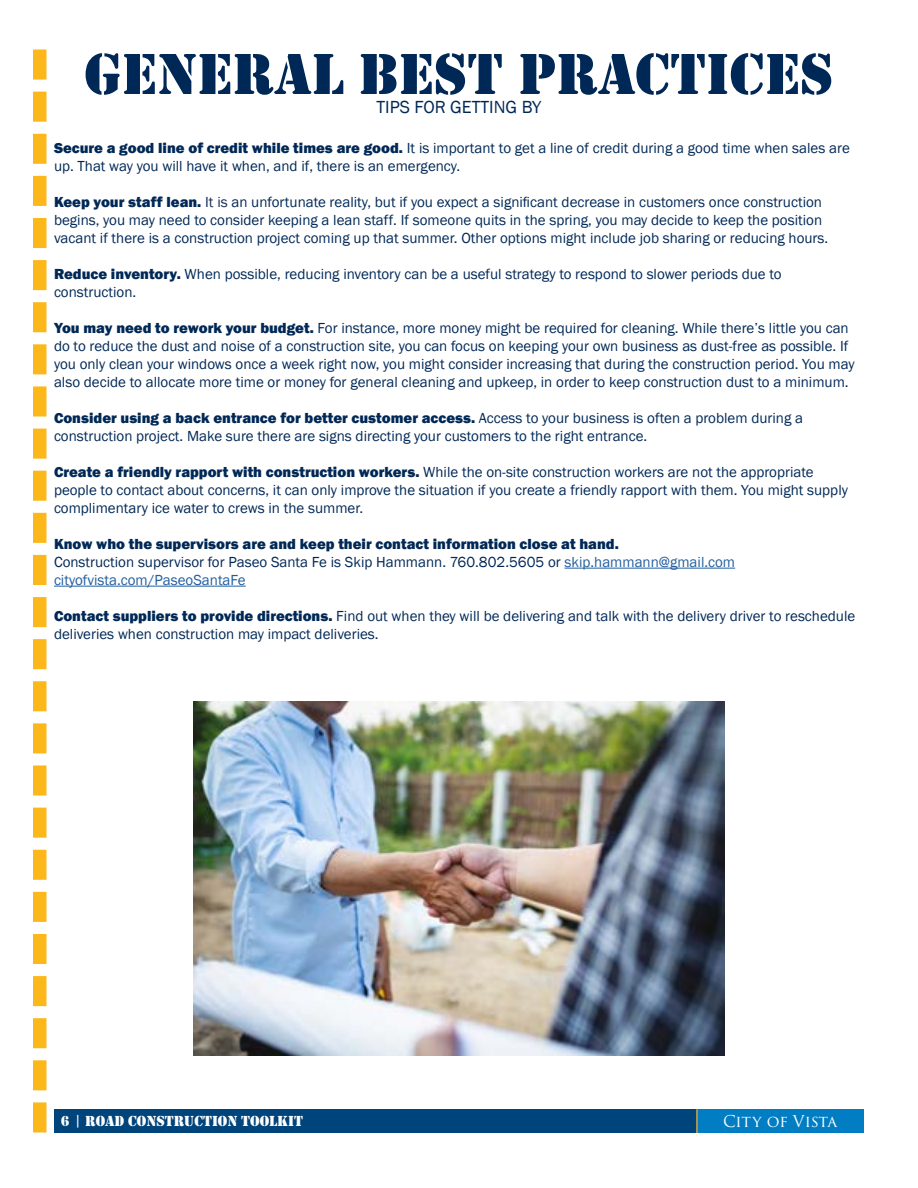
<style>
.page{position:relative;width:918px;height:1188px;background:#fff}
.page>*{position:absolute;margin:0;border:0;box-sizing:border-box;transform-origin:0 0}
.t1{font:60px "Stencil";color:#002856}
.t2{font:18px "Franklin Gothic";color:#002856}
.t3{font:15.9px "Trajan Pro 3";letter-spacing:-.015em;color:#fff}
.t4{font:15px/18px "Franklin Gothic";color:#002856}
.t5{font:800 15px/18px "Franklin Gothic";color:#002856}
.t6{font:15px "Stencil";color:#fff}
.s1{font-weight:800}
.s2{color:#172b54}
.s3{font-weight:400}
.s4{font-weight:400;color:#215e9e}
.s5{font-family:"Franklin Gothic"}
</style>
<div class="page">
<div style="left:54px;top:1109px;width:642px;height:24px;background:#00447c"></div>
<div style="left:697px;top:1109px;width:167px;height:24px;background:#007dc3"></div>
<hr style="left:696px;top:1109px;width:2px;height:24px;background:#e4ab48">
<svg style="left:33px;top:50px;width:13px;height:1082px"></svg>
<hr style="left:565px;top:568px;width:170px;height:1px;background:#215e9e">
<hr style="left:54px;top:586px;width:192px;height:1px;background:#215e9e">
<img style="left:194px;top:702px;width:530px;height:354px">
<h1 class="t1" style="left:84px;top:39px;width:751px">GENERAL BEST PRACTICES</h1>
<p class="t2" style="left:376px;top:96px;width:167px">TIPS FOR GETTING BY</p>
<p class="t4" style="left:54px;top:139px;width:797px"><span class="s1">Secure a good line of credit while times are good.</span> It is important to get a line of credit during a good time when sales are up. That way you will have it when, and if, there is an emergency.</p>
<p class="t4" style="left:54px;top:193px;width:776px"><span class="s1">Keep your staff lean.</span> <span class="s2">It is</span> an unfortunate reality, but if you expect a significant decrease in customers once construction begins, you may need to consider keeping a lean staff. If someone quits in the spring, you may decide to keep the position vacant if there is a construction project coming up that summer. Other options might include job sharing or reducing hours.</p>
<p class="t4" style="left:54px;top:265px;width:729px"><span class="s1">Reduce inventory.</span> When possible, reducing inventory can be a useful strategy to respond to slower periods due to construction.</p>
<p class="t4" style="left:54px;top:319px;width:802px"><span class="s1">You may need to rework your budget.</span> For instance, more money might be required for cleaning. While there’s little you can do to reduce the dust and noise of a construction site, you can focus on keeping your own business as dust-free as possible. If you only clean your windows once a week right now, you might consider increasing that during the construction period. You may also decide to allocate more time or money for general cleaning and upkeep, in order to keep construction dust to a minimum.</p>
<p class="t4" style="left:54px;top:409px;width:751px"><span class="s1">Consider using a back entrance for better customer access.</span> Access to your business is often a problem during a construction project. Make sure there are signs directing your customers to the right entrance.</p>
<p class="t4" style="left:54px;top:463px;width:796px"><span class="s1">Create a friendly rapport with construction workers.</span> While the on-site construction workers are not the appropriate people to contact about concerns, it can only improve the situation if you create a friendly rapport with them. You might supply complimentary ice water to crews in the summer.</p>
<p class="t5" style="left:54px;top:535px;width:683px">Know who the supervisors are and keep their contact information close at hand.<br><span class="s3">Construction supervisor for Paseo Santa Fe is Skip Hammann. 760.802.5605 or</span> <span class="s4">skip.hammann@gmail.com cityofvista.com/PaseoSantaFe</span></p>
<p class="t4" style="left:54px;top:607px;width:803px"><span class="s1">Contact suppliers to provide directions.</span> Find out when they will be delivering and talk with the delivery driver to reschedule deliveries when construction may impact deliveries.</p>
<p class="t6" style="left:61px;top:1112px;width:244px">6 <span class="s5">|</span> ROAD CONSTRUCTION TOOLKIT</p>
<p class="t3" style="left:723px;top:1111px;width:116px">City of Vista</p>
</div>
